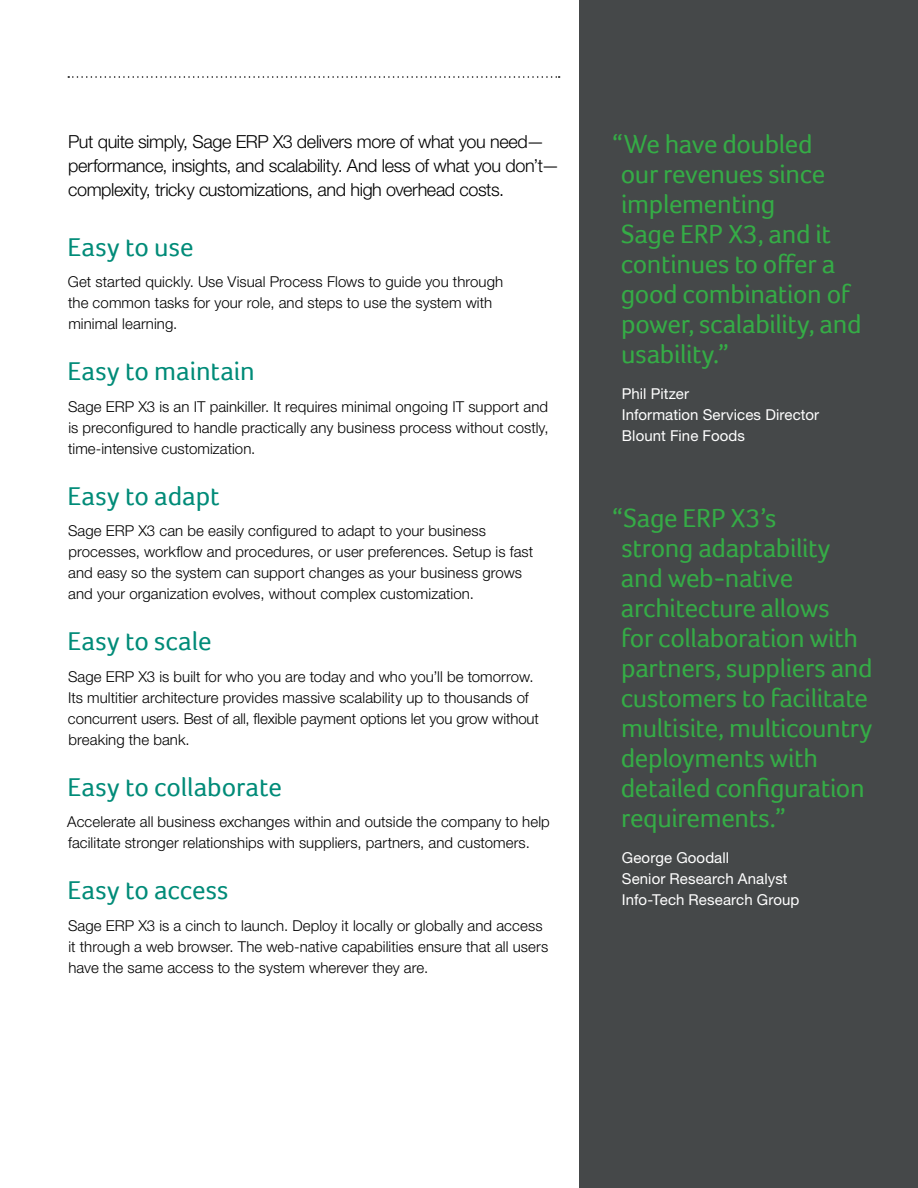
<style>
.page{position:relative;width:918px;height:1188px;background:#fff}
.page>*{position:absolute;margin:0;border:0;box-sizing:border-box;transform-origin:0 0}
.SUB_HEAD{font:27px/30px "Foco";letter-spacing:-.015em;color:#35ac46}
.SUB_HEAD-2{font:27px "Foco";color:#008b78}
.SUB_HEAD-3{font:300 18px/24px "Helvetica Neue LT Std";letter-spacing:-.02em;color:#000}
.SUB_HEAD-4{font:300 15px/21px "Helvetica Neue LT Std";letter-spacing:.005em;color:#000}
.SUB_HEAD-5{font:15px "Helvetica Neue LT Std";letter-spacing:.005em;color:#fff}
</style>
<div class="page">
<svg style="left:68px;top:76px;width:492px;height:2px"></svg>
<div style="left:580px;top:0;width:338px;height:1188px;background:#454849"></div>
<p class="SUB_HEAD-3" style="left:68px;top:129px;width:493px">Put quite simply, Sage ERP X3 delivers more of what you need— performance, insights, and scalability. And less of what you don’t— complexity, tricky customizations, and high overhead costs.</p>
<p class="SUB_HEAD-2" style="left:68px;top:231px;width:127px">Easy to use</p>
<p class="SUB_HEAD-4" style="left:68px;top:271px;width:437px">Get started quickly. Use Visual Process Flows to guide you through the common tasks for your role, and steps to use the system with minimal learning.</p>
<p class="SUB_HEAD-2" style="left:68px;top:356px;width:189px">Easy to maintain</p>
<p class="SUB_HEAD-4" style="left:68px;top:396px;width:482px;text-align:justify">Sage ERP X3 is an IT painkiller. It requires minimal ongoing IT support and is preconfigured to handle practically any business process without costly, time-intensive customization.</p>
<p class="SUB_HEAD-2" style="left:68px;top:480px;width:154px">Easy to adapt</p>
<p class="SUB_HEAD-4" style="left:68px;top:520px;width:467px">Sage ERP X3 can be easily configured to adapt to your business processes, workflow and procedures, or user preferences. Setup is fast and easy so the system can support changes as your business grows and your organization evolves, without complex customization.</p>
<p class="SUB_HEAD-2" style="left:68px;top:626px;width:145px">Easy to scale</p>
<p class="SUB_HEAD-4" style="left:68px;top:666px;width:473px">Sage ERP X3 is built for who you are today and who you’ll be tomorrow.<br>Its multitier architecture provides massive scalability up to thousands of concurrent users. Best of all, flexible payment options let you grow without breaking the bank.</p>
<p class="SUB_HEAD-2" style="left:68px;top:771px;width:216px">Easy to collaborate</p>
<p class="SUB_HEAD-4" style="left:67px;top:811px;width:484px">Accelerate all business exchanges within and outside the company to help facilitate stronger relationships with suppliers, partners, and customers.</p>
<p class="SUB_HEAD-2" style="left:68px;top:875px;width:162px">Easy to access</p>
<p class="SUB_HEAD-4" style="left:68px;top:915px;width:482px">Sage ERP X3 is a cinch to launch. Deploy it locally or globally and access it through a web browser. The web-native capabilities ensure that all users have the same access to the system wherever they are.</p>
<p class="SUB_HEAD" style="left:621px;top:129px;width:242px;text-indent:-9px">“We have doubled<br>our revenues since implementing<br>Sage ERP X3, and it continues to offer a good combination of power, scalability, and usability.”</p>
<p class="SUB_HEAD-5" style="left:622px;top:385px;width:69px">Phil Pitzer</p>
<p class="SUB_HEAD-5" style="left:622px;top:406px;width:199px">Information Services Director</p>
<p class="SUB_HEAD-5" style="left:622px;top:427px;width:125px">Blount Fine Foods</p>
<p class="SUB_HEAD" style="left:621px;top:503px;width:253px;text-indent:-9px">“Sage ERP X3’s<br>strong adaptability and web-native architecture allows<br>for collaboration with partners, suppliers and customers to facilitate multisite, multicountry deployments with detailed configuration requirements.”</p>
<p class="SUB_HEAD-5" style="left:622px;top:849px;width:109px">George Goodall</p>
<p class="SUB_HEAD-5" style="left:622px;top:870px;width:167px">Senior Research Analyst</p>
<p class="SUB_HEAD-5" style="left:622px;top:891px;width:179px">Info-Tech Research Group</p>
</div>
